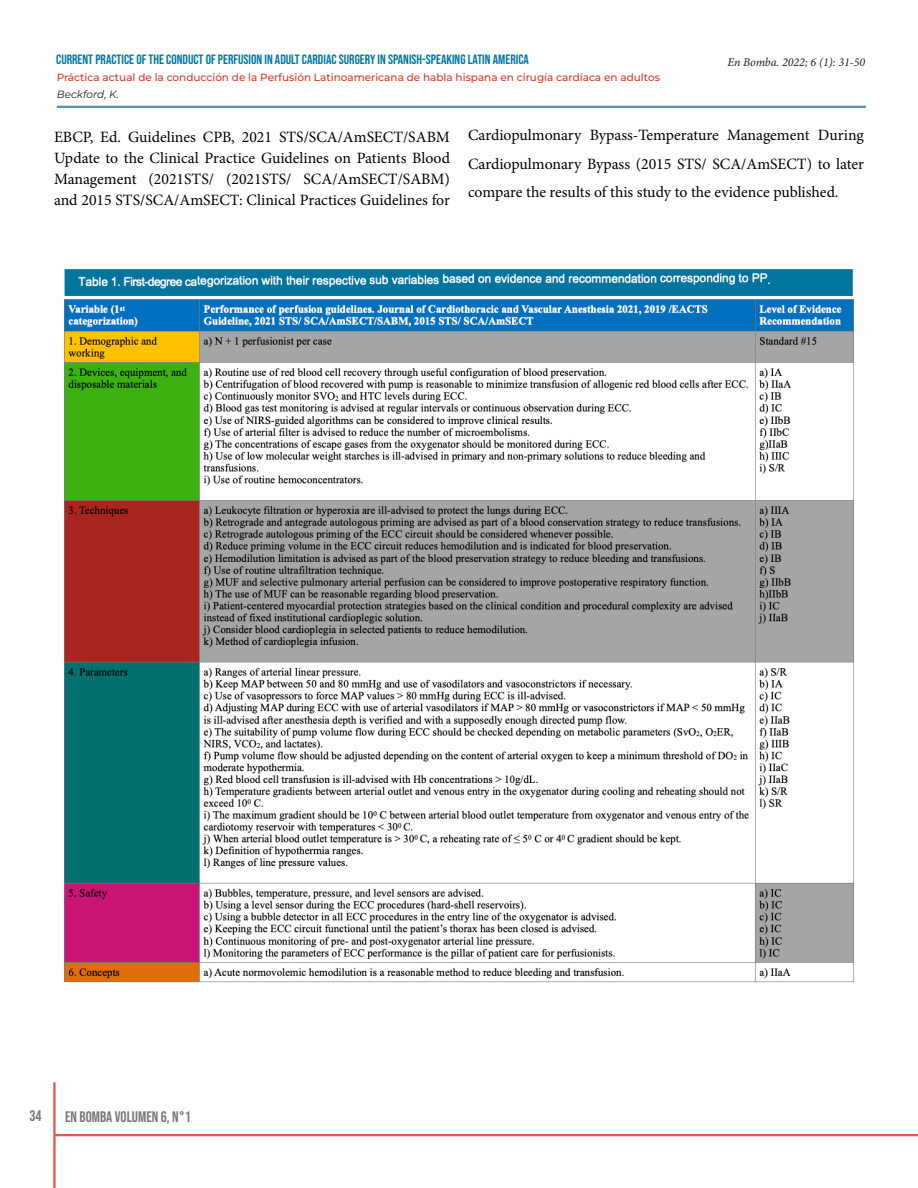
<style>
.page{position:relative;width:918px;height:1188px;background:#fff}
.page>*{position:absolute;margin:0;border:0;box-sizing:border-box;transform-origin:0 0}
.t1{font:15.75px/21px "Minion Pro";color:#000;text-align:justify}
.t2{font:15.3px "Bebas Neue";color:#76787b}
.t3{font:13.5px "Bebas Neue";color:#0176a1}
.t4{font:italic 12px "Minion Pro";color:#231f20}
.t5{font:500 10.5px "Montserrat";color:#db3728}
.t6{font:italic 10.5px "Montserrat";color:#231f20}
</style>
<div class="page">
<hr style="left:54px;top:1134px;width:864px;height:2px;background:#e3554a">
<hr style="left:53px;top:1082px;width:3px;height:106px;background:#e3554a">
<img style="left:64px;top:269px;width:790px;height:714px">
<hr style="left:57px;top:106px;width:809px;height:2px;background:#5490b8">
<p class="t3" style="left:56px;top:52px;width:474px">CURRENT PRACTICE OF THE CONDUCT OF PERFUSION IN ADULT CARDIAC SURGERY IN SPANISH-SPEAKING LATIN AMERICA</p>
<p class="t4" style="left:728px;top:54px;width:139px">En Bomba. 2022; 6 (1): 31-50</p>
<p class="t6" style="left:57px;top:87px;width:64px">Beckford, K.</p>
<p class="t5" style="left:57px;top:70px;width:605px">Práctica actual de la conducción de la Perfusión Latinoamericana de habla hispana en cirugía cardíaca en adultos</p>
<p class="t1" style="left:54px;top:126px;width:398px">EBCP, Ed. Guidelines CPB, 2021 STS/SCA/AmSECT/SABM Update to the Clinical Practice Guidelines on Patients Blood Management (2021STS/ (2021STS/ SCA/AmSECT/SABM) and 2015 STS/SCA/AmSECT: Clinical Practices Guidelines for</p>
<p class="t1" style="left:468px;top:121px;width:397px;line-height:28.5px">Cardiopulmonary Bypass-Temperature Management During Cardiopulmonary Bypass (2015 STS/ SCA/AmSECT) to later compare the results of this study to the evidence published.</p>
<p class="t2" style="left:30px;top:1107px;width:14px">34</p>
<p class="t2" style="left:65px;top:1108px;width:127px">EN BOMBA VOLUMEN 6, N°1</p>
</div>
